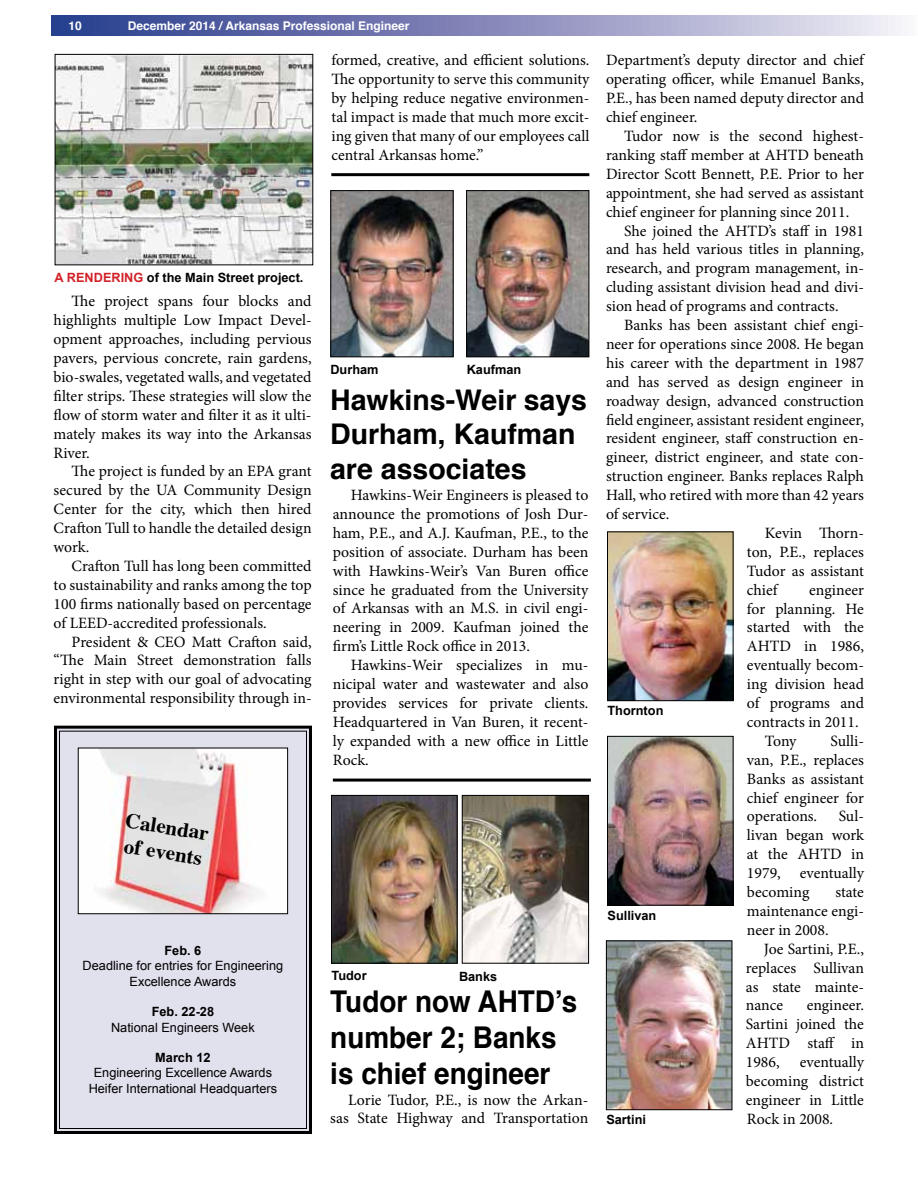
<style>
.page{position:relative;width:918px;height:1188px;background:#fff}
.page>*{position:absolute;margin:0;border:0;box-sizing:border-box;transform-origin:0 0}
.t1{font:700 30px/36px "Helvetica";color:#000;scale:.93 1}
.t2{font:700 28.5px/34.2px "Helvetica";color:#000}
.t3{font:700 21px/25.2px "Times";color:#000}
.t4{font:15.75px/18.9px "Minion Pro";color:#000;text-align:justify}
.t5{font:12.75px/15.3px "Arial";color:#000;text-align:center}
.t6{font:700 12.75px "Arial";color:#000}
.t7{font:700 12px "Helvetica";color:#fff}
.s1{color:#d2232a}
</style>
<div class="page">
<div style="left:52px;top:16px;width:866px;height:20px;background:linear-gradient(to right,#233487,#f0e9f3)"></div>
<hr style="left:331px;top:173px;width:258px;height:3px;background:#000">
<img style="left:332px;top:192px;width:120px;height:163px">
<div style="left:330px;top:190px;width:124px;height:167px;border:1px solid #000"></div>
<img style="left:468px;top:192px;width:119px;height:163px">
<div style="left:466px;top:190px;width:123px;height:167px;border:1px solid #000"></div>
<img style="left:333px;top:797px;width:123px;height:165px">
<div style="left:331px;top:795px;width:127px;height:169px;border:1px solid #000"></div>
<img style="left:464px;top:797px;width:123px;height:165px">
<div style="left:462px;top:795px;width:127px;height:169px;border:1px solid #000"></div>
<img style="left:609px;top:533px;width:123px;height:166px">
<div style="left:607px;top:531px;width:127px;height:170px;border:1px solid #000"></div>
<img style="left:609px;top:738px;width:123px;height:166px">
<div style="left:607px;top:736px;width:127px;height:170px;border:1px solid #000"></div>
<img style="left:608px;top:942px;width:122px;height:166px">
<div style="left:606px;top:940px;width:126px;height:170px;border:1px solid #000"></div>
<svg style="left:54px;top:725px;width:258px;height:409px;background:#d2d2de"></svg>
<div style="left:59px;top:731px;width:248px;height:398px;border:1px solid #000"></div>
<img style="left:80px;top:750px;width:206px;height:162px">
<div style="left:78px;top:748px;width:210px;height:166px;border:1px solid #000"></div>
<img style="left:57px;top:56px;width:254px;height:207px">
<div style="left:55px;top:54px;width:258px;height:211px;border:1px solid #000"></div>
<hr style="left:333px;top:779px;width:258px;height:3px;background:#000">
<p class="t7" style="left:68px;top:16px;width:15px">10</p>
<p class="t7" style="left:128px;top:16px;width:283px">December 2014 / Arkansas Professional Engineer</p>
<p class="t4" style="left:332px;top:51px;width:260px">formed, creative, and efficient solutions.<br>The opportunity to serve this community by helping reduce negative environmen&shy;tal impact is made that much more excit&shy;ing given that many of our employees call central Arkansas home.”</p>
<p class="t6" style="left:55px;top:269px;width:250px"><span class="s1">A RENDERING</span> of the Main Street project.</p>
<p class="t4" style="left:54px;top:292px;width:260px;text-indent:18px">The project spans four blocks and highlights multiple Low Impact Devel&shy;opment approaches, including pervious pavers, pervious concrete, rain gardens, bio-swales, vegetated walls, and vegetated filter strips. These strategies will slow the flow of storm water and filter it as it ulti&shy;mately makes its way into the Arkansas River.</p>
<p class="t4" style="left:54px;top:462px;width:260px;text-indent:18px">The project is funded by an EPA grant secured by the UA Community Design Center for the city, which then hired Crafton Tull to handle the detailed design work.</p>
<p class="t4" style="left:54px;top:557px;width:260px;text-indent:18px">Crafton Tull has long been committed to sustainability and ranks among the top 100 firms nationally based on percentage of LEED-accredited professionals.</p>
<p class="t4" style="left:54px;top:632px;width:260px;text-indent:18px">President &amp; CEO Matt Crafton said, “The Main Street demonstration falls right in step with our goal of advocating environmental responsibility through in-</p>
<h3 class="t3" style="left:128px;top:806px;width:85px;rotate:9deg">Calendar of events</h3>
<p class="t6" style="left:330px;top:361px;width:50px">Durham</p>
<p class="t6" style="left:467px;top:361px;width:56px">Kaufman</p>
<h2 class="t2" style="left:330px;top:383px;width:258px">Hawkins-Weir says<br>Durham, Kaufman are associates</h2>
<p class="t4" style="left:333px;top:486px;width:257px;text-indent:18px">Hawkins-Weir Engineers is pleased to announce the promotions of Josh Dur&shy;ham, P.E., and A.J. Kaufman, P.E., to the position of associate. Durham has been with Hawkins-Weir’s Van Buren office since he graduated from the University of Arkansas with an M.S. in civil engi&shy;neering in 2009. Kaufman joined the firm’s Little Rock office in 2013.</p>
<p class="t4" style="left:333px;top:656px;width:257px;text-indent:18px">Hawkins-Weir specializes in mu&shy;nicipal water and wastewater and also provides services for private clients.<br>Headquartered in Van Buren, it recent&shy;ly expanded with a new office in Little Rock.</p>
<p class="t6" style="left:165px;top:942px;width:38px">Feb. 6</p>
<p class="t5" style="left:83px;top:958px;width:202px">Deadline for entries for Engineering<br>Excellence Awards</p>
<p class="t6" style="left:152px;top:1003px;width:64px">Feb. 22-28</p>
<p class="t5" style="left:111px;top:1020px;width:145px">National Engineers Week</p>
<p class="t6" style="left:155px;top:1049px;width:57px">March 12</p>
<p class="t5" style="left:89px;top:1065px;width:190px">Engineering Excellence Awards<br>Heifer International Headquarters</p>
<p class="t6" style="left:332px;top:967px;width:37px">Tudor</p>
<p class="t6" style="left:459px;top:968px;width:40px">Banks</p>
<h1 class="t1" style="left:330px;top:984px;width:267px">Tudor now AHTD’s number 2; Banks is chief engineer</h1>
<p class="t4" style="left:330px;top:1090px;width:259px;text-align:right">Lorie Tudor, P.E., is now the Arkan&shy;sas State Highway and Transportation</p>
<p class="t4" style="left:606px;top:51px;width:260px">Department’s deputy director and chief operating officer, while Emanuel Banks, P.E., has been named deputy director and chief engineer.</p>
<p class="t4" style="left:624px;top:127px;width:242px">Tudor now is the second highest-</p>
<p class="t4" style="left:606px;top:146px;width:259px">ranking staff member at AHTD beneath</p>
<p class="t4" style="left:606px;top:164px;width:260px">Director Scott Bennett, P.E. Prior to her</p>
<p class="t4" style="left:606px;top:183px;width:259px">appointment, she had served as assistant</p>
<p class="t4" style="left:606px;top:202px;width:245px">chief engineer for planning since 2011.</p>
<p class="t4" style="left:624px;top:221px;width:241px">She joined the AHTD’s staff in 1981</p>
<p class="t4" style="left:606px;top:240px;width:259px">and has held various titles in planning,</p>
<p class="t4" style="left:606px;top:259px;width:259px">research, and program management, in-</p>
<p class="t4" style="left:606px;top:278px;width:260px">cluding assistant division head and divi-</p>
<p class="t4" style="left:606px;top:297px;width:234px">sion head of programs and contracts.</p>
<p class="t4" style="left:624px;top:316px;width:241px">Banks has been assistant chief engi-</p>
<p class="t4" style="left:606px;top:335px;width:260px">neer for operations since 2008. He began</p>
<p class="t4" style="left:606px;top:353px;width:260px">his career with the department in 1987</p>
<p class="t4" style="left:606px;top:372px;width:260px">and has served as design engineer in</p>
<p class="t4" style="left:606px;top:391px;width:259px">roadway design, advanced construction</p>
<p class="t4" style="left:606px;top:410px;width:260px">field engineer, assistant resident engineer,</p>
<p class="t4" style="left:606px;top:429px;width:259px">resident engineer, staff construction en-</p>
<p class="t4" style="left:606px;top:448px;width:260px">gineer, district engineer, and state con-</p>
<p class="t4" style="left:606px;top:467px;width:260px">struction engineer. Banks replaces Ralph</p>
<p class="t4" style="left:606px;top:486px;width:259px">Hall, who retired with more than 42 years</p>
<p class="t4" style="left:606px;top:505px;width:65px">of service.</p>
<p class="t4" style="left:765px;top:524px;width:101px">Kevin Thorn-</p>
<p class="t4" style="left:747px;top:542px;width:118px">ton, P.E., replaces</p>
<p class="t4" style="left:747px;top:561px;width:119px">Tudor as assistant</p>
<p class="t4" style="left:747px;top:580px;width:32px">chief</p>
<p class="t4" style="left:809px;top:580px;width:56px">engineer</p>
<p class="t4" style="left:747px;top:599px;width:119px">for planning. He</p>
<p class="t4" style="left:747px;top:618px;width:118px">started with the</p>
<p class="t4" style="left:747px;top:637px;width:118px">AHTD in 1986,</p>
<p class="t4" style="left:747px;top:656px;width:119px">eventually becom-</p>
<p class="t4" style="left:747px;top:675px;width:119px">ing division head</p>
<p class="t4" style="left:747px;top:694px;width:119px">of programs and</p>
<p class="t4" style="left:747px;top:713px;width:113px">contracts in 2011.</p>
<p class="t4" style="left:765px;top:731px;width:33px">Tony</p>
<p class="t6" style="left:608px;top:702px;width:57px">Thornton</p>
<p class="t4" style="left:747px;top:731px;width:119px;text-indent:83px">Sulli&shy;van, P.E., replaces Banks as assistant chief engineer for operations.</p>
<p class="t4" style="left:747px;top:807px;width:119px;text-indent:92px">Sul&shy;livan began work at the AHTD in 1979, eventually becoming</p>
<p class="t4" style="left:747px;top:883px;width:119px;text-indent:88px">state maintenance engi&shy;neer in 2008.</p>
<p class="t4" style="left:746px;top:939px;width:120px;text-indent:18px">Joe Sartini, P.E., replaces Sullivan as state mainte&shy;nance</p>
<p class="t6" style="left:608px;top:907px;width:50px">Sullivan</p>
<p class="t4" style="left:746px;top:996px;width:120px;text-indent:61px">engineer.<br>Sartini joined the AHTD staff in 1986,</p>
<p class="t4" style="left:746px;top:1053px;width:120px;text-indent:54px">eventually becoming district engineer in Little Rock in 2008.</p>
<p class="t6" style="left:606px;top:1111px;width:41px">Sartini</p>
</div>
